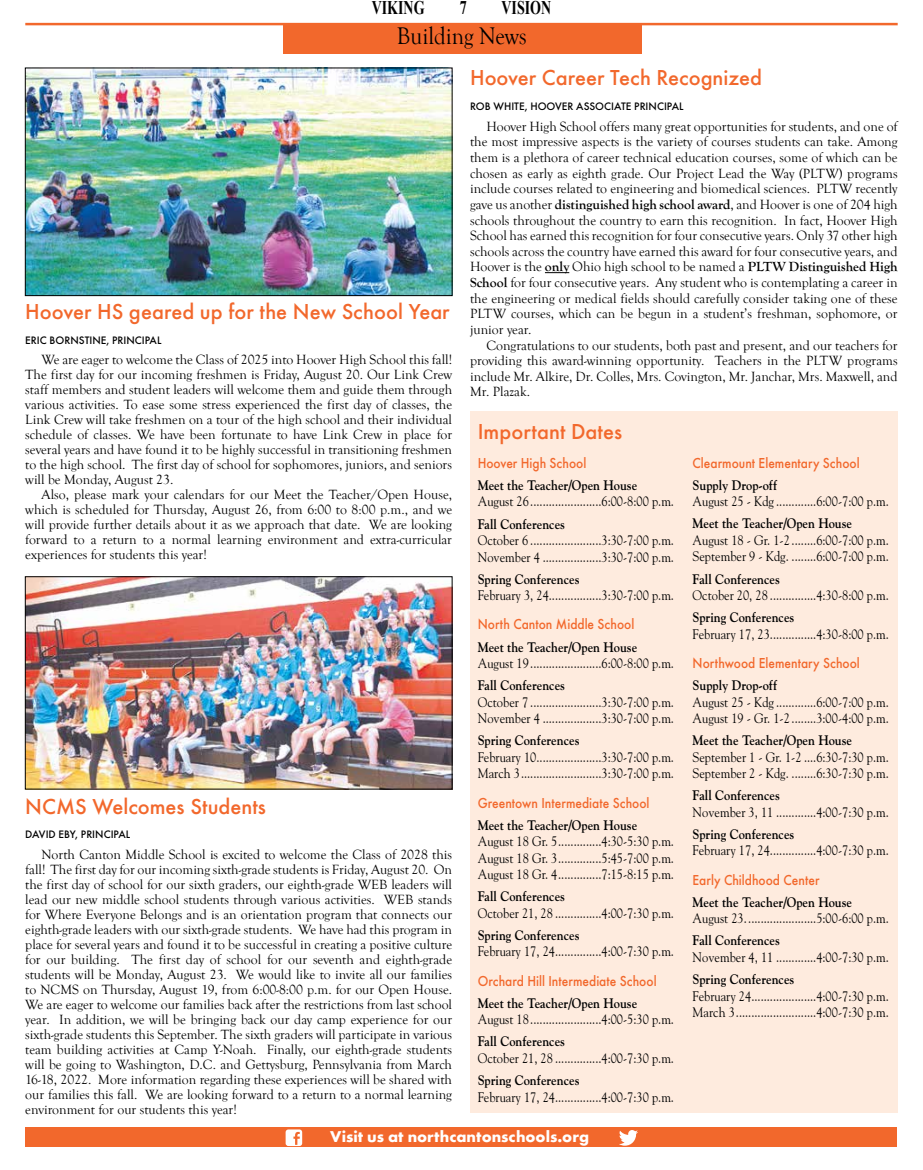
<style>
.page{position:relative;width:923px;height:1170px;background:#fff}
.page>*{position:absolute;margin:0;border:0;box-sizing:border-box;transform-origin:0 0}
.t1{font:24.75px "Goudy Old Style T";color:#000;scale:.91 1}
.t2{font:500 22.5px "Futura T";color:#f2682c}
.t3{font:700 19.25px "Times New Roman";color:#000;scale:.73 1}
.t4{font:700 16.25px "Futura T";color:#fff}
.t5{font:500 15px "Futura T";color:#f2682c;scale:.9 1}
.t6{font:13.75px/15px "Goudy Old Style T";color:#000;text-align:justify}
.t7{font:13.75px/16.5px "Goudy";color:#000;scale:.9 1}
.t8{font:700 13.75px "Goudy";color:#000;scale:.9 1}
.t9{font:500 11.25px "Futura T";color:#000}
.s1{font-weight:700}
</style>
<div class="page">
<hr style="left:25px;top:23px;width:872px;height:2px;background:#f2682c">
<div style="left:283px;top:24px;width:358px;height:30px;background:#f2682c"></div>
<div style="left:25px;top:1128px;width:871px;height:19px;background:#f2682c"></div>
<svg style="left:619px;top:1130px;width:19px;height:16px"></svg>
<img style="left:285px;top:1129px;width:17px;height:17px">
<div style="left:470px;top:411px;width:427px;height:702px;background:#feebde"></div>
<img style="left:27px;top:70px;width:423px;height:224px">
<div style="left:25px;top:68px;width:427px;height:228px;border:1px solid #000"></div>
<img style="left:27px;top:578px;width:423px;height:210px">
<div style="left:25px;top:576px;width:427px;height:214px;border:1px solid #000"></div>
<svg style="left:545px;top:272px;width:24px;height:1px"></svg>
<h3 class="t3" style="left:372px;top:-6px;width:74px">VIKING</h3>
<h3 class="t3" style="left:459px;top:-6px;width:11px">7</h3>
<h3 class="t3" style="left:501px;top:-6px;width:70px">VISION</h3>
<h1 class="t1" style="left:397px;top:23px;width:144px">Building News</h1>
<h2 class="t2" style="left:25px;top:298px;width:426px">Hoover HS geared up for the New School Year</h2>
<p class="t9" style="left:25px;top:333px;width:138px">ERIC BORNSTINE, PRINCIPAL</p>
<p class="t6" style="left:25px;top:353px;width:428px;text-indent:16px">We are eager to welcome the Class of 2025 into Hoover High School this fall!<br>The first day for our incoming freshmen is Friday, August 20. Our Link Crew staff members and student leaders will welcome them and guide them through various activities. To ease some stress experienced the first day of classes, the Link Crew will take freshmen on a tour of the high school and their individual schedule of classes. We have been fortunate to have Link Crew in place for several years and have found it to be highly successful in transitioning freshmen to the high school. The first day of school for sophomores, juniors, and seniors will be Monday, August 23.</p>
<p class="t6" style="left:25px;top:488px;width:428px;text-indent:16px">Also, please mark your calendars for our Meet the Teacher/Open House, which is scheduled for Thursday, August 26, from 6:00 to 8:00 p.m., and we will provide further details about it as we approach that date. We are looking forward to a return to a normal learning environment and extra-curricular experiences for students this year!</p>
<h2 class="t2" style="left:25px;top:793px;width:242px">NCMS Welcomes Students</h2>
<p class="t9" style="left:25px;top:828px;width:106px">DAVID EBY, PRINCIPAL</p>
<p class="t6" style="left:25px;top:847px;width:428px;text-indent:16px">North Canton Middle School is excited to welcome the Class of 2028 this fall! The first day for our incoming sixth-grade students is Friday, August 20. On the first day of school for our sixth graders, our eighth-grade WEB leaders will lead our new middle school students through various activities. WEB stands for Where Everyone Belongs and is an orientation program that connects our eighth-grade leaders with our sixth-grade students. We have had this program in place for several years and found it to be successful in creating a positive culture for our building. The first day of school for our seventh and eighth-grade students will be Monday, August 23. We would like to invite all our families to NCMS on Thursday, August 19, from 6:00-8:00 p.m. for our Open House.<br>We are eager to welcome our families back after the restrictions from last school year. In addition, we will be bringing back our day camp experience for our sixth-grade students this September. The sixth graders will participate in various team building activities at Camp Y-Noah. Finally, our eighth-grade students will be going to Washington, D.C. and Gettysburg, Pennsylvania from March 16-18, 2022. More information regarding these experiences will be shared with our families this fall. We are looking forward to a return to a normal learning environment for our students this year!</p>
<h2 class="t2" style="left:470px;top:64px;width:293px">Hoover Career Tech Recognized</h2>
<p class="t9" style="left:470px;top:99px;width:215px">ROB WHITE, HOOVER ASSOCIATE PRINCIPAL</p>
<p class="t6" style="left:470px;top:119px;width:429px;line-height:15.6px;text-indent:16px">Hoover High School offers many great opportunities for students, and one of the most impressive aspects is the variety of courses students can take. Among them is a plethora of career technical education courses, some of which can be chosen as early as eighth grade. Our Project Lead the Way (PLTW) programs include courses related to engineering and biomedical sciences. PLTW recently gave us another <span class="s1">distinguished high school award</span>, and Hoover is one of 204 high schools throughout the country to earn this recognition. In fact, Hoover High School has earned this recognition for four consecutive years. Only 37 other high schools across the country have earned this award for four consecutive years, and Hoover is the <span class="s1">only</span> Ohio high school to be named a <span class="s1">PLTW Distinguished High School</span> for four consecutive years. Any student who is contemplating a career in the engineering or medical fields should carefully consider taking one of these PLTW courses, which can be begun in a student’s freshman, sophomore, or junior year.</p>
<p class="t6" style="left:470px;top:337px;width:429px;line-height:15.6px;text-indent:16px">Congratulations to our students, both past and present, and our teachers for providing this award-winning opportunity. Teachers in the PLTW programs include Mr. Alkire, Dr. Colles, Mrs. Covington, Mr. Janchar, Mrs. Maxwell, and Mr. Plazak.</p>
<h2 class="t2" style="left:477px;top:418px;width:146px">Important Dates</h2>
<p class="t5" style="left:477px;top:454px;width:122px">Hoover High School</p>
<p class="t8" style="left:477px;top:477px;width:179px">Meet the Teacher/Open House</p>
<p class="t7" style="left:477px;top:493px;width:220px">August 26.......................6:00-8:00 p.m.</p>
<p class="t8" style="left:477px;top:516px;width:99px">Fall Conferences</p>
<p class="t7" style="left:477px;top:532px;width:220px">October 6 .......................3:30-7:00 p.m.<br>November 4 ...................3:30-7:00 p.m.</p>
<p class="t8" style="left:477px;top:571px;width:115px">Spring Conferences</p>
<p class="t7" style="left:477px;top:587px;width:220px">February 3, 24.................3:30-7:00 p.m.</p>
<p class="t5" style="left:477px;top:616px;width:176px">North Canton Middle School</p>
<p class="t8" style="left:477px;top:639px;width:179px">Meet the Teacher/Open House</p>
<p class="t7" style="left:477px;top:655px;width:220px">August 19.......................6:00-8:00 p.m.</p>
<p class="t8" style="left:477px;top:677px;width:99px">Fall Conferences</p>
<p class="t7" style="left:477px;top:693px;width:220px">October 7 .......................3:30-7:00 p.m.<br>November 4 ...................3:30-7:00 p.m.</p>
<p class="t8" style="left:477px;top:732px;width:115px">Spring Conferences</p>
<p class="t7" style="left:477px;top:748px;width:220px">February 10.....................3:30-7:00 p.m.<br>March 3..........................3:30-7:00 p.m.</p>
<p class="t5" style="left:477px;top:794px;width:192px">Greentown Intermediate School</p>
<p class="t8" style="left:477px;top:817px;width:179px">Meet the Teacher/Open House</p>
<p class="t7" style="left:477px;top:833px;width:220px;text-align:justify">August 18 Gr. 5..............4:30-5:30 p.m.<br>August 18 Gr. 3..............5:45-7:00 p.m.<br>August 18 Gr. 4..............7:15-8:15 p.m.</p>
<p class="t8" style="left:477px;top:888px;width:99px">Fall Conferences</p>
<p class="t7" style="left:477px;top:904px;width:220px">October 21, 28 ...............4:00-7:30 p.m.</p>
<p class="t8" style="left:477px;top:927px;width:115px">Spring Conferences</p>
<p class="t7" style="left:477px;top:943px;width:220px">February 17, 24...............4:00-7:30 p.m.</p>
<p class="t5" style="left:477px;top:972px;width:200px">Orchard Hill Intermediate School</p>
<p class="t8" style="left:477px;top:995px;width:179px">Meet the Teacher/Open House</p>
<p class="t7" style="left:477px;top:1011px;width:220px">August 18.......................4:00-5:30 p.m.</p>
<p class="t8" style="left:477px;top:1033px;width:99px">Fall Conferences</p>
<p class="t7" style="left:477px;top:1049px;width:220px">October 21, 28 ...............4:00-7:30 p.m.</p>
<p class="t8" style="left:477px;top:1072px;width:115px">Spring Conferences</p>
<p class="t7" style="left:477px;top:1088px;width:220px">February 17, 24...............4:00-7:30 p.m.</p>
<p class="t5" style="left:692px;top:454px;width:187px">Clearmount Elementary School</p>
<p class="t8" style="left:692px;top:477px;width:95px">Supply Drop-off</p>
<p class="t7" style="left:692px;top:493px;width:220px">August 25 - Kdg .............6:00-7:00 p.m.</p>
<p class="t8" style="left:692px;top:515px;width:179px">Meet the Teacher/Open House</p>
<p class="t7" style="left:692px;top:531px;width:220px">August 18 - Gr. 1-2 ........6:00-7:00 p.m.<br>September 9 - Kdg. ........6:00-7:00 p.m.</p>
<p class="t8" style="left:692px;top:571px;width:99px">Fall Conferences</p>
<p class="t7" style="left:692px;top:587px;width:220px">October 20, 28 ...............4:30-8:00 p.m.</p>
<p class="t8" style="left:692px;top:609px;width:115px">Spring Conferences</p>
<p class="t7" style="left:692px;top:625px;width:220px">February 17, 23...............4:30-8:00 p.m.</p>
<p class="t5" style="left:692px;top:654px;width:187px">Northwood Elementary School</p>
<p class="t8" style="left:692px;top:677px;width:95px">Supply Drop-off</p>
<p class="t7" style="left:692px;top:693px;width:220px">August 25 - Kdg .............6:00-7:00 p.m.<br>August 19 - Gr. 1-2 ........3:00-4:00 p.m.</p>
<p class="t8" style="left:692px;top:732px;width:179px">Meet the Teacher/Open House</p>
<p class="t7" style="left:692px;top:748px;width:220px">September 1 - Gr. 1-2 ....6:30-7:30 p.m.<br>September 2 - Kdg. ........6:30-7:30 p.m.</p>
<p class="t8" style="left:692px;top:787px;width:99px">Fall Conferences</p>
<p class="t7" style="left:692px;top:803px;width:220px">November 3, 11 .............4:00-7:30 p.m.</p>
<p class="t8" style="left:692px;top:826px;width:115px">Spring Conferences</p>
<p class="t7" style="left:692px;top:842px;width:220px">February 17, 24...............4:00-7:30 p.m.</p>
<p class="t5" style="left:692px;top:871px;width:142px">Early Childhood Center</p>
<p class="t8" style="left:692px;top:894px;width:179px">Meet the Teacher/Open House</p>
<p class="t7" style="left:692px;top:910px;width:220px">August 23.......................5:00-6:00 p.m.</p>
<p class="t8" style="left:692px;top:932px;width:99px">Fall Conferences</p>
<p class="t7" style="left:692px;top:948px;width:220px">November 4, 11 .............4:00-7:30 p.m.</p>
<p class="t8" style="left:692px;top:971px;width:115px">Spring Conferences</p>
<p class="t7" style="left:692px;top:987px;width:220px">February 24.....................4:00-7:30 p.m.<br>March 3..........................4:00-7:30 p.m.</p>
<p class="t4" style="left:330px;top:1127px;width:260px">Visit us at northcantonschools.org</p>
</div>
